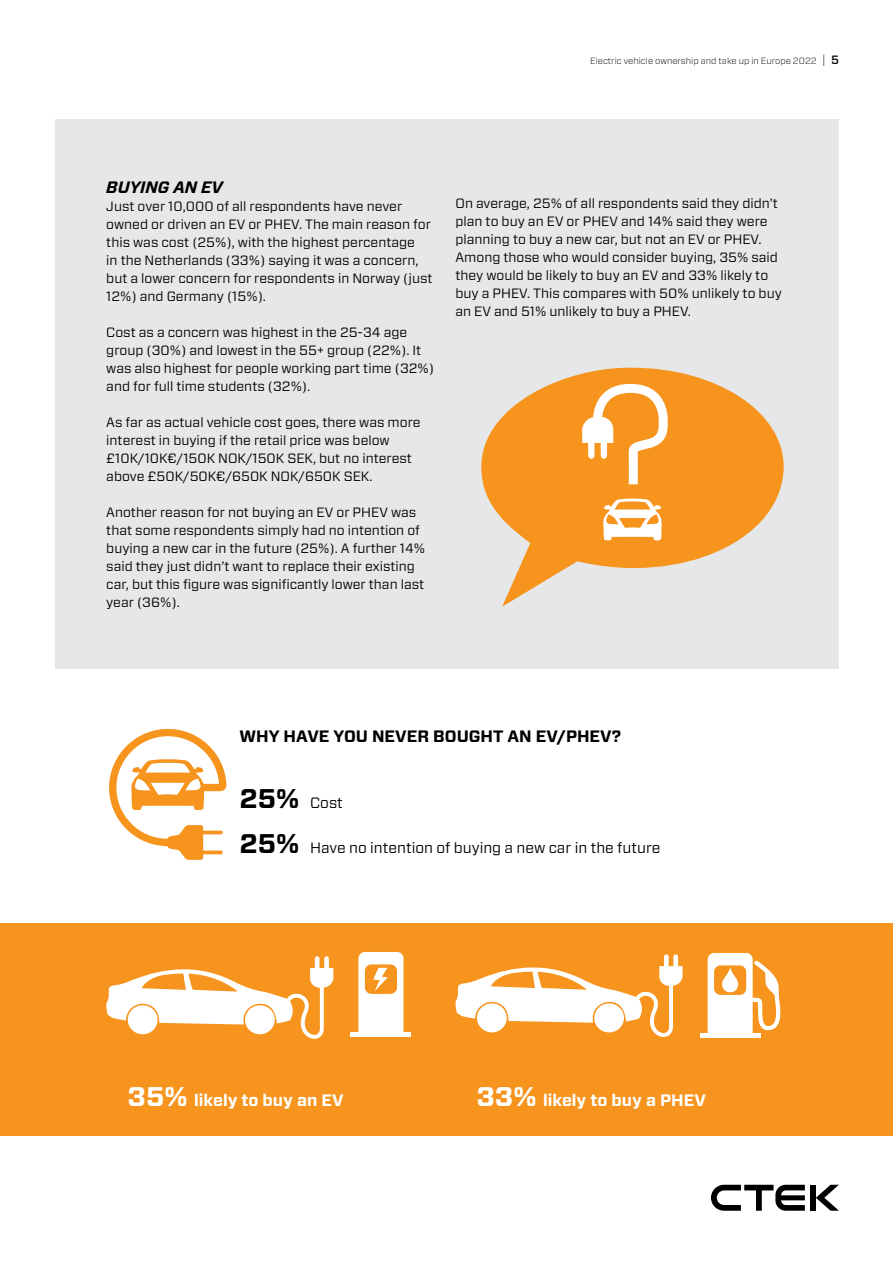
<style>
.page{position:relative;width:893px;height:1263px;background:#fff}
.page>*{position:absolute;margin:0;border:0;box-sizing:border-box;transform-origin:0 0}
.t1{font:700 16.5px "Forza";color:#fff}
.t2{font:700 16.5px "Forza";color:#000}
.t3{font:italic 700 16.5px "Forza";color:#000}
.t4{font:15px "Forza";color:#000}
.t5{font:13.5px/18px "Forza";color:#000}
.t6{font:300 9px "Forza";color:#000}
.s1{font-size:12px}
.s2{font-weight:500;font-size:12px}
.s3{font-weight:700;font-size:27px}
.s4{font-size:27px}
</style>
<div class="page">
<div style="left:810px;top:1185px;width:6px;height:26px;background:#000"></div>
<svg style="left:816px;top:1185px;width:23px;height:26px"></svg>
<svg style="left:711px;top:1185px;width:94px;height:26px"></svg>
<div style="left:55px;top:119px;width:783px;height:550px;background:#e6e7e8"></div>
<svg style="left:481px;top:367px;width:303px;height:240px;fill:#f7941e"></svg>
<svg style="left:582px;top:379px;width:95px;height:114px;background:#f8ad53"></svg>
<svg style="left:603px;top:499px;width:59px;height:41px;background:#fbd2a2"></svg>
<svg style="left:109px;top:729px;width:117px;height:131px"></svg>
<div style="left:0;top:923px;width:893px;height:212px;background:#f7941e"></div>
<hr style="left:700px;top:1034px;width:60px;height:4px;background:#fff">
<svg style="left:708px;top:953px;width:73px;height:84px"></svg>
<svg style="left:106px;top:956px;width:227px;height:83px"></svg>
<svg style="left:455px;top:954px;width:228px;height:83px"></svg>
<hr style="left:351px;top:1033px;width:60px;height:4px;background:#fff">
<svg style="left:358px;top:952px;width:45px;height:81px"></svg>
<p class="t6" style="left:590px;top:54px;width:250px">Electric vehicle ownership and take up in Europe 2022 <span class="s1">|</span> <span class="s2">5</span></p>
<p class="t3" style="left:106px;top:176px;width:118px">BUYING AN EV</p>
<p class="t5" style="left:106px;top:197px;width:328px">Just over 10,000 of all respondents have never owned or driven an EV or PHEV. The main reason for this was cost (25%), with the highest percentage<br>in the Netherlands (33%) saying it was a concern, but a lower concern for respondents in Norway (just 12%) and Germany (15%).</p>
<p class="t5" style="left:106px;top:323px;width:329px">Cost as a concern was highest in the 25-34 age group (30%) and lowest in the 55+ group (22%). It was also highest for people working part time (32%) and for full time students (32%).</p>
<p class="t5" style="left:106px;top:413px;width:316px">As far as actual vehicle cost goes, there was more interest in buying if the retail price was below £10K/10K€/150K NOK/150K SEK, but no interest above £50K/50K€/650K NOK/650K SEK.</p>
<p class="t5" style="left:106px;top:503px;width:320px">Another reason for not buying an EV or PHEV was that some respondents simply had no intention of buying a new car in the future (25%). A further 14% said they just didn’t want to replace their existing car, but this figure was significantly lower than last year (36%).</p>
<p class="t5" style="left:455px;top:195px;width:328px">On average, 25% of all respondents said they didn’t plan to buy an EV or PHEV and 14% said they were planning to buy a new car, but not an EV or PHEV.<br>Among those who would consider buying, 35% said they would be likely to buy an EV and 33% likely to buy a PHEV. This compares with 50% unlikely to buy an EV and 51% unlikely to buy a PHEV.</p>
<p class="t2" style="left:240px;top:725px;width:383px">WHY HAVE YOU NEVER BOUGHT AN EV/PHEV?</p>
<p class="t4" style="left:240px;top:793px;width:105px"><span class="s3">25%</span> Cost</p>
<p class="t4" style="left:240px;top:838px;width:422px"><span class="s3">25%</span> Have no intention of buying a new car in the future</p>
<p class="t1" style="left:128px;top:1089px;width:218px"><span class="s4">35%</span> likely to buy an EV</p>
<p class="t1" style="left:476px;top:1089px;width:231px"><span class="s4">33%</span> likely to buy a PHEV</p>
</div>
